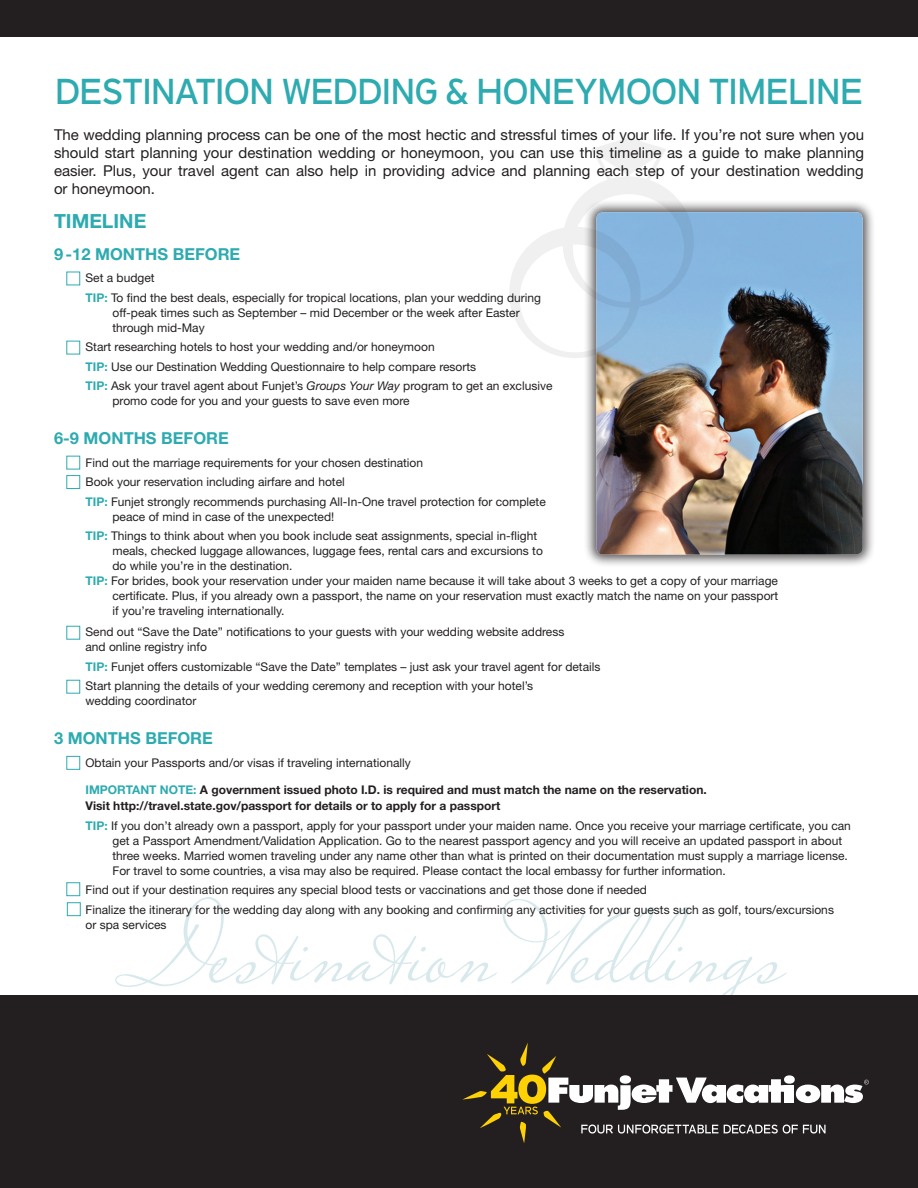
<style>
.page{position:relative;width:918px;height:1188px;background:#fff}
.page>*{position:absolute;margin:0;border:0;box-sizing:border-box;transform-origin:0 0}
.t1{font:103.35px "Miss Le Gatees";color:#d7e9ec}
.t2{font:36px "Offroad";letter-spacing:-.05em;color:#2dabb0}
.t3{font:700 19.5px "Helvetica Neue LT Std";color:#2dabb0}
.t4{font:700 16.5px "Helvetica Neue LT Std";color:#2dabb0}
.t5{font:15px/18px "Helvetica Neue LT Std";color:#231f20;text-align:justify}
.t6{font:12px/19.5px "Helvetica Neue LT Std";color:#231f20}
.t7{font:700 12px/16.5px "Helvetica Neue LT Std";color:#231f20}
.s1{font-weight:700;color:#2dabb0}
.s2{font-style:italic}
.s3{color:#2dabb0}
</style>
<div class="page">
<div style="left:0;top:0;width:918px;height:37px;background:#231f20"></div>
<div style="left:0;top:996px;width:918px;height:192px;background:#231f20"></div>
<div style="left:583px;top:199px;width:293px;height:368px;background:#231f20;opacity:.75"></div>
<img style="left:596px;top:212px;width:267px;height:343px">
<svg style="left:509px;top:138px;width:185px;height:220px"></svg>
<div style="left:66px;top:272px;width:14px;height:13px;border:1px solid #2dabb0"></div>
<div style="left:66px;top:341px;width:14px;height:13px;border:1px solid #2dabb0"></div>
<div style="left:66px;top:456px;width:14px;height:13px;border:1px solid #2dabb0"></div>
<div style="left:66px;top:475px;width:14px;height:14px;border:1px solid #2dabb0"></div>
<div style="left:66px;top:626px;width:14px;height:14px;border:1px solid #2dabb0"></div>
<div style="left:66px;top:680px;width:14px;height:14px;border:1px solid #2dabb0"></div>
<div style="left:66px;top:756px;width:14px;height:14px;border:1px solid #2dabb0"></div>
<div style="left:66px;top:882px;width:14px;height:14px;border:1px solid #2dabb0"></div>
<div style="left:67px;top:902px;width:14px;height:14px;border:1px solid #2dabb0"></div>
<svg style="left:462px;top:1043px;width:407px;height:100px"></svg>
<h2 class="t2" style="left:54px;top:71px;width:811px">DESTINATION WEDDING &amp; HONEYMOON TIMELINE</h2>
<p class="t5" style="left:54px;top:125px;width:812px">The wedding planning process can be one of the most hectic and stressful times of your life. If you’re not sure when you should start planning your destination wedding or honeymoon, you can use this timeline as a guide to make planning easier. Plus, your travel agent can also help in providing advice and planning each step of your destination wedding or honeymoon.</p>
<h3 class="t3" style="left:54px;top:209px;width:94px">TIMELINE</h3>
<h3 class="t4" style="left:54px;top:244px;width:186px">9 -12 Months Before</h3>
<p class="t6" style="left:86px;top:268px;width:457px">Set a budget<br><span class="s1">TIP:</span> To find the best deals, especially for tropical locations, plan your wedding during</p>
<p class="t6" style="left:112px;top:305px;width:409px;line-height:15px">off-peak times such as September – mid December or the week after Easter through mid-May</p>
<p class="t6" style="left:86px;top:337px;width:468px">Start researching hotels to host your wedding and/or honeymoon<br><span class="s1">TIP:</span> Use our Destination Wedding Questionnaire to help compare resorts<br><span class="s1">TIP:</span> Ask your travel agent about Funjet’s <span class="s2">Groups Your Way</span> program to get an exclusive</p>
<p class="t6" style="left:112px;top:391px;width:299px">promo code for you and your guests to save even more</p>
<h3 class="t4" style="left:54px;top:428px;width:175px">6-9 Months Before</h3>
<p class="t6" style="left:86px;top:453px;width:462px">Find out the marriage requirements for your chosen destination<br>Book your reservation including airfare and hotel<br><span class="s1">TIP:</span> Funjet strongly recommends purchasing All-In-One travel protection for complete</p>
<p class="t6" style="left:86px;top:507px;width:453px;text-indent:27px">peace of mind in case of the unexpected!<br><span class="s1">TIP:</span> Things to think about when you book include seat assignments, special in-flight</p>
<p class="t6" style="left:112px;top:541px;width:432px">meals, checked luggage allowances, luggage fees, rental cars and excursions to</p>
<p class="t6" style="left:112px;top:556px;width:182px">do while you’re in the destination.</p>
<p class="t6" style="left:86px;top:571px;width:694px"><span class="s1">TIP:</span> For brides, book your reservation under your maiden name because it will take about 3 weeks to get a copy of your marriage</p>
<p class="t6" style="left:112px;top:586px;width:667px">certificate. Plus, if you already own a passport, the name on your reservation must exactly match the name on your passport</p>
<p class="t6" style="left:112px;top:601px;width:174px">if you’re traveling internationally.</p>
<p class="t6" style="left:86px;top:624px;width:480px;line-height:15px">Send out “Save the Date” notifications to your guests with your wedding website address and online registry info</p>
<p class="t6" style="left:86px;top:657px;width:516px"><span class="s1">TIP:</span> Funjet offers customizable “Save the Date” templates – just ask your travel agent for details<br>Start planning the details of your wedding ceremony and reception with your hotel’s</p>
<p class="t6" style="left:86px;top:691px;width:112px">wedding coordinator</p>
<h3 class="t4" style="left:54px;top:728px;width:159px">3 Months Before</h3>
<p class="t6" style="left:86px;top:753px;width:327px">Obtain your Passports and/or visas if traveling internationally</p>
<p class="t7" style="left:86px;top:781px;width:623px"><span class="s3">IMPORTANT NOTE:</span> A government issued photo I.D. is required and must match the name on the reservation.<br>Visit http://travel.state.gov/passport for details or to apply for a passport</p>
<p class="t6" style="left:112px;top:818px;width:740px;line-height:15px;text-indent:-27px"><span class="s1">TIP:</span> If you don’t already own a passport, apply for your passport under your maiden name. Once you receive your marriage certificate, you can get a Passport Amendment/Validation Application. Go to the nearest passport agency and you will receive an updated passport in about three weeks. Married women traveling under any name other than what is printed on their documentation must supply a marriage license.<br>For travel to some countries, a visa may also be required. Please contact the local embassy for further information.</p>
<p class="t6" style="left:86px;top:880px;width:750px">Find out if your destination requires any special blood tests or vaccinations and get those done if needed<br>Finalize the itinerary for the wedding day along with any booking and confirming any activities for your guests such as golf, tours/excursions</p>
<p class="t6" style="left:86px;top:915px;width:83px">or spa services</p>
<h1 class="t1" style="left:126px;top:885px;width:661px">Destination Weddings</h1>
</div>
